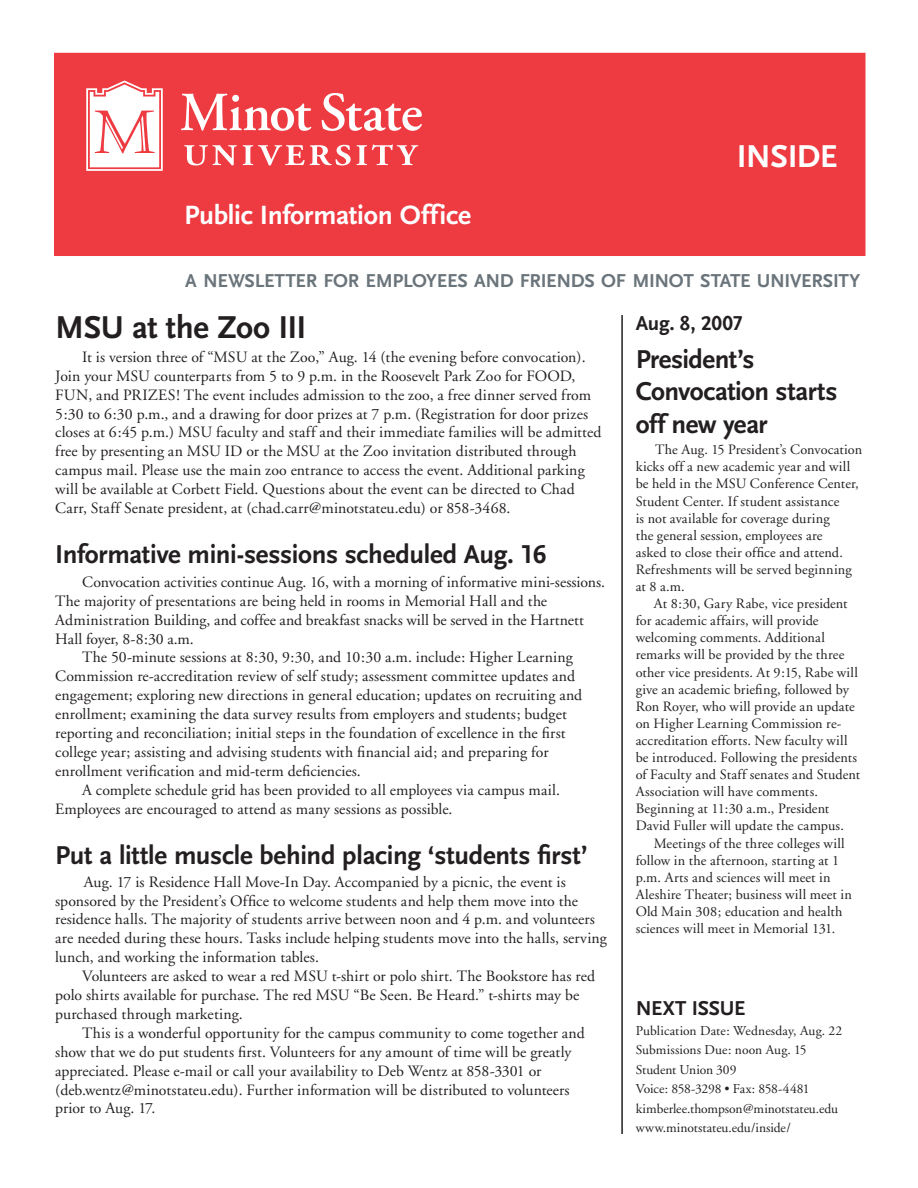
<style>
.page{position:relative;width:918px;height:1188px;background:#fff}
.page>*{position:absolute;margin:0;border:0;box-sizing:border-box;transform-origin:0 0}
.Heading_18{font:700 33px "Scala Sans LF";letter-spacing:-.015em;color:#231f20}
.t1{font:700 33px "Scala Sans LF";color:#fff}
.t2{font:700 27.6px "Scala Sans";letter-spacing:-.01em;color:#fff}
.Heading_18-2{font:700 27px/32.4px "Scala Sans LF";letter-spacing:-.015em;color:#231f20}
.Heading_14{font:700 21px "Scala Sans LF";letter-spacing:-.01em;color:#231f20}
.t3{font:700 19.5px "Scala Sans LF";letter-spacing:-.01em;color:#6a747b}
.t4{font:15.75px/18.9px "Adobe Garamond";letter-spacing:.005em;color:#231f20}
.t5{font:14.25px/17.1px "Adobe Garamond";letter-spacing:.01em;color:#231f20}
.Body_Text{font:13.5px "Adobe Garamond";color:#231f20}
</style>
<div class="page">
<hr style="left:621px;top:315px;width:2px;height:819px;background:#231f20">
<div style="left:54px;top:53px;width:812px;height:203px;background:#ee3a41"></div>
<svg style="left:86px;top:81px;width:336px;height:90px"></svg>
<p class="t2" style="left:184px;top:200px;width:289px">Public Information Office</p>
<p class="t1" style="left:737px;top:139px;width:102px">inside</p>
<p class="t3" style="left:185px;top:270px;width:460px">A n ewsletter for employees an d fri en ds of Min</p>
<p class="t3" style="left:669px;top:270px;width:193px">ot State University</p>
<p class="Heading_14" style="left:636px;top:311px;width:109px">Aug. 8, 2007</p>
<p class="Heading_18-2" style="left:636px;top:344px;width:203px">President’s<br>Convocation starts off new year</p>
<p class="t5" style="left:636px;top:442px;width:228px;text-indent:19px">The Aug. 15 President’s Convocation kicks off a new academic year and will be held in the MSU Conference Center, Student Center. If student assistance<br>is not available for coverage during<br>the general session, employees are<br>asked to close their office and attend.<br>Refreshments will be served beginning at 8 a.m.</p>
<p class="t5" style="left:636px;top:595px;width:226px;text-indent:18px">At 8:30, Gary Rabe, vice president for academic affairs, will provide welcoming comments. Additional remarks will be provided by the three other vice presidents. At 9:15, Rabe will give an academic briefing, followed by Ron Royer, who will provide an update on Higher Learning Commission re&shy;accreditation efforts. New faculty will be introduced. Following the presidents of Faculty and Staff senates and Student Association will have comments.<br>Beginning at 11:30 a.m., President David Fuller will update the campus.</p>
<p class="t5" style="left:636px;top:835px;width:218px;text-indent:18px">Meetings of the three colleges will follow in the afternoon, starting at 1 p.m. Arts and sciences will meet in Aleshire Theater; business will meet in Old Main 308; education and health sciences will meet in Memorial 131.</p>
<p class="Heading_18" style="left:55px;top:310px;width:23px">MSU</p>
<p class="Heading_18" style="left:132px;top:310px;width:176px">at the Zoo III</p>
<p class="t4" style="left:55px;top:348px;width:548px;text-indent:27px">It is version three of “MSU at the Zoo,” Aug. 14 (the evening before convocation).<br>Join your MSU counterparts from 5 to 9 p.m. in the Roosevelt Park Zoo for FOOD, FUN, and PRIZES! The event includes admission to the zoo, a free dinner served from 5:30 to 6:30 p.m., and a drawing for door prizes at 7 p.m. (Registration for door prizes closes at 6:45 p.m.) MSU faculty and staff and their immediate families will be admitted free by presenting an MSU ID or the MSU at the Zoo invitation distributed through campus mail. Please use the main zoo entrance to access the event. Additional parking will be available at Corbett Field. Questions about the event can be directed to Chad Carr, Staff Senate president, at (chad.carr@minotstateu.edu) or 858-3468.</p>
<p class="Heading_18-2" style="left:55px;top:539px;width:493px">Informative mini-sessions scheduled Aug. 16</p>
<p class="t4" style="left:55px;top:573px;width:552px;text-indent:27px">Convocation activities continue Aug. 16, with a morning of informative mini-sessions.<br>The majority of presentations are being held in rooms in Memorial Hall and the Administration Building, and coffee and breakfast snacks will be served in the Hartnett Hall foyer, 8-8:30 a.m.</p>
<p class="t4" style="left:55px;top:648px;width:529px;text-indent:27px">The 50-minute sessions at 8:30, 9:30, and 10:30 a.m. include: Higher Learning Commission re-accreditation review of self study; assessment committee updates and engagement; exploring new directions in general education; updates on recruiting and enrollment; examining the data survey results from employers and students; budget reporting and reconciliation; initial steps in the foundation of excellence in the first college year; assisting and advising students with financial aid; and preparing for enrollment verification and mid-term deficiencies.</p>
<p class="t4" style="left:55px;top:781px;width:506px;text-indent:27px">A complete schedule grid has been provided to all employees via campus mail.<br>Employees are encouraged to attend as many sessions as possible.</p>
<p class="Heading_18-2" style="left:55px;top:840px;width:534px">Put a little muscle behind placing ‘students first’</p>
<p class="t4" style="left:55px;top:873px;width:553px;text-indent:28px">Aug. 17 is Residence Hall Move-In Day. Accompanied by a picnic, the event is sponsored by the President’s Office to welcome students and help them move into the residence halls. The majority of students arrive between noon and 4 p.m. and volunteers are needed during these hours. Tasks include helping students move into the halls, serving lunch, and working the information tables.</p>
<p class="t4" style="left:55px;top:967px;width:541px;text-indent:27px">Volunteers are asked to wear a red MSU t-shirt or polo shirt. The Bookstore has red polo shirts available for purchase. The red MSU “Be Seen. Be Heard.” t-shirts may be purchased through marketing.</p>
<p class="t4" style="left:55px;top:1024px;width:531px;text-indent:27px">This is a wonderful opportunity for the campus community to come together and show that we do put students first. Volunteers for any amount of time will be greatly appreciated. Please e-mail or call your availability to Deb Wentz at 858-3301 or (deb.wentz@minotstateu.edu). Further information will be distributed to volunteers prior to Aug. 17.</p>
<p class="Heading_14" style="left:636px;top:997px;width:111px">Next Issue</p>
<p class="Body_Text" style="left:636px;top:1023px;width:208px">Publication Date: Wednesday, Aug. 22</p>
<p class="Body_Text" style="left:636px;top:1043px;width:172px">Submissions Due: noon Aug. 15</p>
<p class="Body_Text" style="left:636px;top:1062px;width:102px">Student Union 309</p>
<p class="Body_Text" style="left:636px;top:1082px;width:175px">Voice: 858-3298 • Fax: 858-4481</p>
<p class="Body_Text" style="left:636px;top:1101px;width:204px">kimberlee.thompson@minotstateu.edu</p>
<p class="Body_Text" style="left:636px;top:1121px;width:157px">www.minotstateu.edu/inside/</p>
</div>
